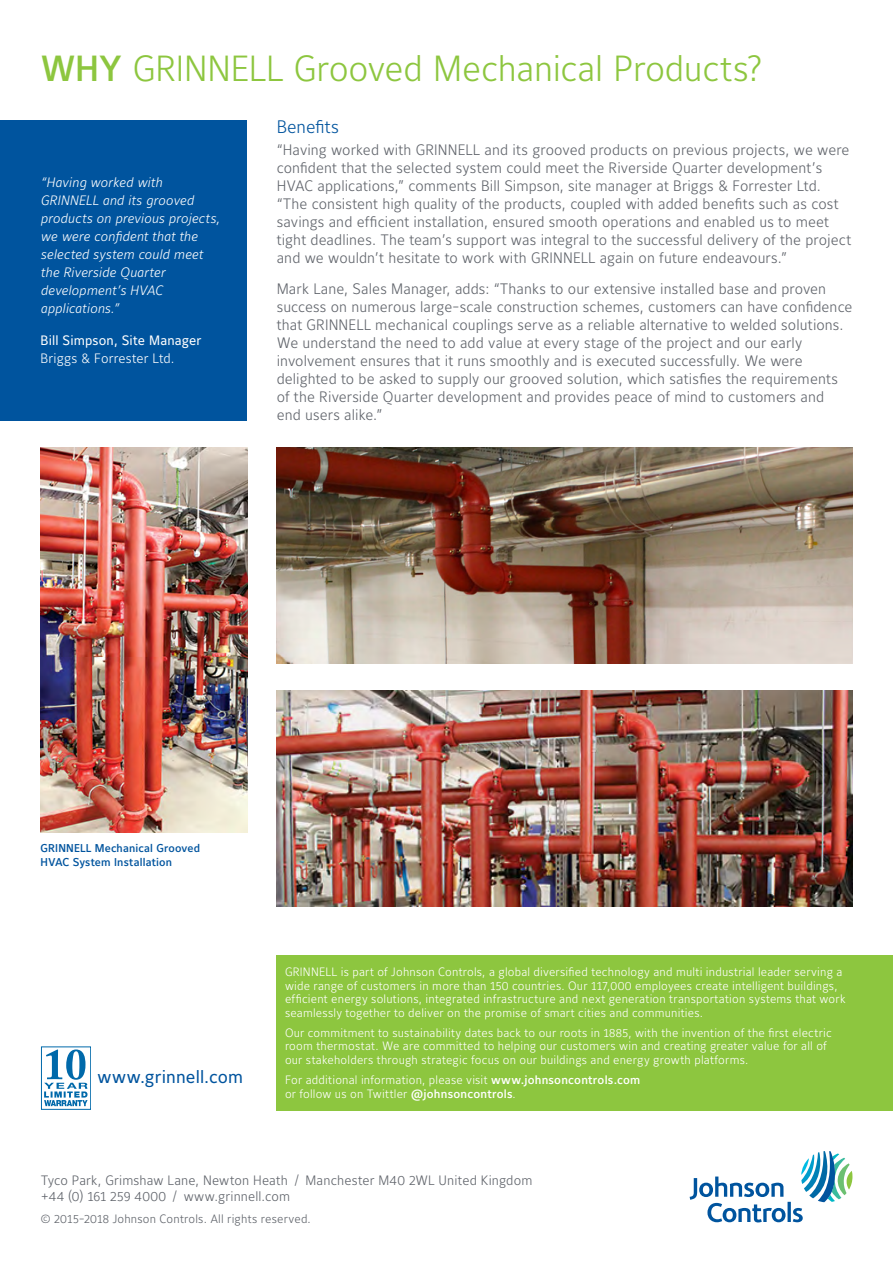
<style>
.page{position:relative;width:893px;height:1263px;background:#fff}
.page>*{position:absolute;margin:0;border:0;box-sizing:border-box;transform-origin:0 0}
.t1{font:300 36px "Maurea Jci Lf ML";letter-spacing:-.005em;color:#8dc63f}
.t2{font:18px "Maurea Jci Lf ML";letter-spacing:.005em;color:#00549e}
.t3{font:300 18px "Maurea Jci Lf ML";letter-spacing:-.005em;color:#00549e}
.t4{font:300 15px/18px "Maurea Jci Lf ML";letter-spacing:.005em;color:#5f636a}
.t5{font:italic 300 13.5px/18px "Maurea Jci Lf ML";letter-spacing:.01em;color:#fff}
.t6{font:300 13.5px/16.5px "Maurea Jci Lf ML";letter-spacing:.01em;color:#5f636a}
.t7{font:13.5px "Maurea Jci Lf ML";letter-spacing:.01em;color:#fff}
.t8{font:300 13.5px "Maurea Jci Lf ML";letter-spacing:.01em;color:#fff}
.t9{font:300 12px/13.5px "Maurea Jci Lf ML";letter-spacing:.015em;color:#fff}
.t10{font:300 12px "Maurea Jci Lf ML";letter-spacing:.015em;color:#5f636a}
.t11{font:500 11.25px/13.5px "Maurea Jci Lf ML";letter-spacing:.015em;color:#00549e}
.s1{font-weight:500}
</style>
<div class="page">
<svg style="left:690px;top:1151px;width:162px;height:71px"></svg>
<div style="left:276px;top:955px;width:617px;height:155px;background:#8dc63f"></div>
<div style="left:41px;top:1046px;width:50px;height:64px;border:1px solid #0069aa"></div>
<svg style="left:44px;top:1049px;width:44px;height:57px"></svg>
<img style="left:277px;top:448px;width:575px;height:216px">
<img style="left:277px;top:690px;width:575px;height:216px">
<div style="left:0;top:120px;width:247px;height:301px;background:#00549e"></div>
<img style="left:40px;top:448px;width:207px;height:385px">
<h1 class="t1" style="left:40px;top:46px;width:723px"><span class="s1">WHY</span> GRINNELL Grooved Mechanical Products?</h1>
<p class="t3" style="left:277px;top:116px;width:64px">Benefits</p>
<p class="t4" style="left:277px;top:140px;width:576px">“Having worked with GRINNELL and its grooved products on previous projects, we were confident that the selected system could meet the Riverside Quarter development’s HVAC applications,” comments Bill Simpson, site manager at Briggs &amp; Forrester Ltd. “The consistent high quality of the products, coupled with added benefits such as cost savings and efficient installation, ensured smooth operations and enabled us to meet tight deadlines. The team’s support was integral to the successful delivery of the project and we wouldn’t hesitate to work with GRINNELL again on future endeavours.”</p>
<p class="t4" style="left:277px;top:280px;width:577px">Mark Lane, Sales Manager, adds: “Thanks to our extensive installed base and proven success on numerous large-scale construction schemes, customers can have confidence that GRINNELL mechanical couplings serve as a reliable alternative to welded solutions.<br>We understand the need to add value at every stage of the project and our early involvement ensures that it runs smoothly and is executed successfully. We were delighted to be asked to supply our grooved solution, which satisfies the requirements of the Riverside Quarter development and provides peace of mind to customers and<br>end users alike.”</p>
<p class="t5" style="left:40px;top:174px;width:181px">“Having worked with<br>GRINNELL and its grooved products on previous projects, we were confident that the selected system could meet the Riverside Quarter development’s HVAC applications.”</p>
<p class="t7" style="left:40px;top:332px;width:163px">Bill Simpson, Site Manager</p>
<p class="t8" style="left:40px;top:350px;width:135px">Briggs &amp; Forrester Ltd.</p>
<p class="t11" style="left:40px;top:841px;width:161px">GRINNELL Mechanical Grooved<br>HVAC System Installation</p>
<p class="t2" style="left:98px;top:1066px;width:147px">www.grinnell.com</p>
<p class="t9" style="left:285px;top:965px;width:562px">GRINNELL is part of Johnson Controls, a global diversified technology and multi industrial leader serving a wide range of customers in more than 150 countries. Our 117,000 employees create intelligent buildings, efficient energy solutions, integrated infrastructure and next generation transportation systems that work seamlessly together to deliver on the promise of smart cities and communities.</p>
<p class="t9" style="left:285px;top:1026px;width:548px">Our commitment to sustainability dates back to our roots in 1885, with the invention of the first electric room thermostat. We are committed to helping our customers win and creating greater value for all of our stakeholders through strategic focus on our buildings and energy growth platforms.</p>
<p class="t9" style="left:285px;top:1073px;width:357px">For additional information, please visit <span class="s1">www.johnsoncontrols.com </span>or follow us on Twittler <span class="s1">@johnsoncontrols</span>.</p>
<p class="t6" style="left:41px;top:1172px;width:493px">Tyco Park, Grimshaw Lane, Newton Heath / Manchester M40 2WL United Kingdom +44 (0) 161 259 4000 / www.grinnell.com</p>
<p class="t10" style="left:41px;top:1211px;width:271px">© 2015-2018 Johnson Controls. All rights reserved.</p>
</div>
